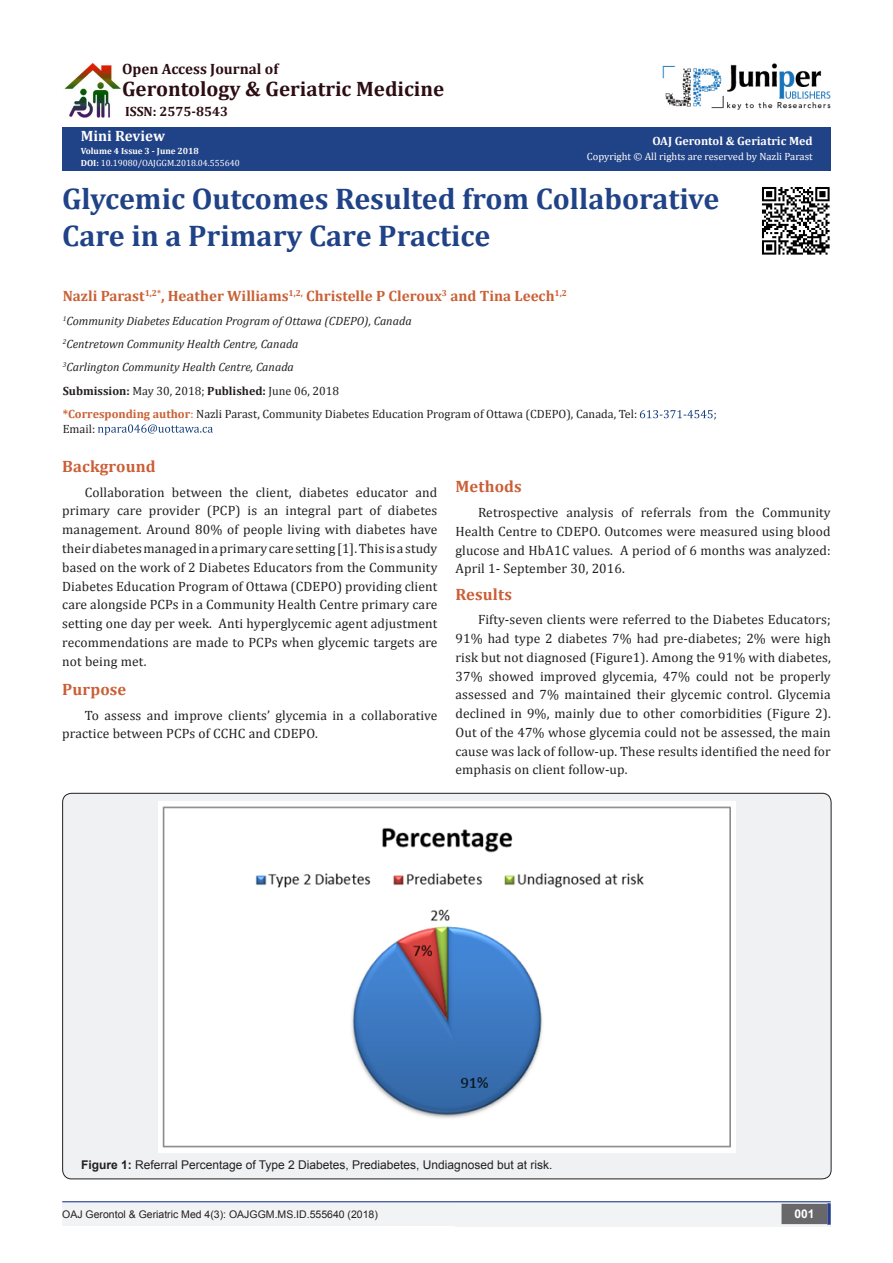
<style>
.page{position:relative;width:893px;height:1263px;background:#fff}
.page>*{position:absolute;margin:0;border:0;box-sizing:border-box;transform-origin:0 0}
.t1{font:700 30px "Cambria";color:#204287}
.t2{font:700 21px "Cambria";color:#2b0d12}
.t3{font:700 16.5px "Cambria";letter-spacing:.01em;color:#ca5f37}
.t4{font:700 15px "Cambria";color:#ca6035}
.t5{font:700 15px "Cambria";color:#2b0d12}
.t6{font:700 15px "Cambria";color:#fffefc}
.t7{font:13.5px/18.8px "Cambria";letter-spacing:.01em;color:#231f20;text-align:justify}
.t8{font:700 13.5px "Cambria";color:#2b0d12}
.t9{font:12px/14.4px "Cambria";color:#231f20}
.t10{font:italic 12px "Cambria";color:#231f20}
.t11{font:12px "Arial";color:#231f20}
.t12{font:700 12px "Cambria";color:#fffefc}
.t13{font:700 12px "Arial";color:#fff}
.t14{font:10.5px "Arial";color:#231f20}
.t15{font:10.5px "Cambria";color:#fffefc}
.t16{font:9px "Cambria";color:#fff}
.t17{font:700 9px "Cambria";color:#fffefc}
.s1{font-weight:700;color:#fffefc}
.s2{font-weight:700}
.s3{font-weight:700;color:#ca6035}
.s4{color:#ca6035}
</style>
<div class="page">
<div style="left:63px;top:127px;width:768px;height:44px;background:#204287"></div>
<svg style="left:640px;top:410px;width:76px;height:10px"></svg>
<svg style="left:98px;top:424px;width:115px;height:11px"></svg>
<div style="left:62px;top:1202px;width:393px;height:24px;background:#f2f3f4"></div>
<div style="left:455px;top:1201px;width:376px;height:25px;background:#f2f3f4"></div>
<div style="left:782px;top:1204px;width:45px;height:19px;background:#68676a"></div>
<div style="left:781px;top:1204px;width:46px;height:20px;border:2px solid #68676a"></div>
<svg style="left:827px;top:1203px;width:4px;height:22px"></svg>
<hr style="left:62px;top:1201px;width:769px;height:1px;background:#253f8e">
<img style="left:663px;top:63px;width:168px;height:47px">
<img style="left:64px;top:62px;width:57px;height:56px">
<div style="left:63px;top:793px;width:768px;height:386px;background:#f0f1f2;border-radius:9px"></div>
<img style="left:159px;top:801px;width:576px;height:352px">
<img style="left:762px;top:187px;width:68px;height:68px">
<p class="t5" style="left:122px;top:58px;width:158px">Open Access Journal of</p>
<p class="t2" style="left:122px;top:74px;width:324px">Gerontology &amp; Geriatric Medicine</p>
<p class="t8" style="left:125px;top:102px;width:104px">ISSN: 2575-8543</p>
<p class="t6" style="left:81px;top:126px;width:86px">Mini Review</p>
<p class="t17" style="left:81px;top:144px;width:120px">Volume 4 Issue 3 - June 2018</p>
<p class="t16" style="left:81px;top:157px;width:160px"><span class="s1">DOI:</span> 10.19080/OAJGGM.2018.04.555640</p>
<p class="t12" style="left:652px;top:132px;width:162px">OAJ Gerontol &amp; Geriatric Med</p>
<p class="t15" style="left:587px;top:150px;width:227px">Copyright © All rights are reserved by Nazli Parast</p>
<p class="t1" style="left:62px;top:177px;width:658px">Glycemic Outcomes Resulted from Collaborative</p>
<p class="t1" style="left:62px;top:215px;width:430px">Care in a Primary Care Practice</p>
<p class="t4" style="left:63px;top:285px;width:506px">Nazli Parast<sup>1,2*</sup>, Heather Williams<sup>1,2,</sup> Christelle P Cleroux<sup>3</sup> and Tina Leech<sup>1,2</sup></p>
<p class="t10" style="left:63px;top:312px;width:350px"><sup>1</sup>Community Diabetes Education Program of Ottawa (CDEPO), Canada</p>
<p class="t10" style="left:63px;top:335px;width:237px"><sup>2</sup>Centretown Community Health Centre, Canada</p>
<p class="t10" style="left:63px;top:359px;width:233px"><sup>3</sup>Carlington Community Health Centre, Canada</p>
<p class="t9" style="left:63px;top:383px;width:278px"><span class="s2">Submission:</span> May 30, 2018; <span class="s2">Published:</span> June 06, 2018</p>
<p class="t9" style="left:63px;top:407px;width:576px"><span class="s3">*Corresponding author</span><span class="s4">:</span> Nazli Parast, Community Diabetes Education Program of Ottawa (CDEPO), Canada, Tel:<br>Email:</p>
<p class="t3" style="left:62px;top:455px;width:95px">Background</p>
<p class="t7" style="left:62px;top:483px;width:377px;text-indent:22px">Collaboration between the client, diabetes educator and primary care provider (PCP) is an integral part of diabetes management. Around 80% of people living with diabetes have their diabetes managed in a primary care setting [1]. This is a study based on the work of 2 Diabetes Educators from the Community Diabetes Education Program of Ottawa (CDEPO) providing client care alongside PCPs in a Community Health Centre primary care setting one day per week. Anti hyperglycemic agent adjustment recommendations are made to PCPs when glycemic targets are not being met.</p>
<p class="t3" style="left:62px;top:677px;width:66px">Purpose</p>
<p class="t7" style="left:62px;top:705px;width:377px;text-indent:22px">To assess and improve clients’ glycemia in a collaborative practice between PCPs of CCHC and CDEPO.</p>
<p class="t3" style="left:455px;top:475px;width:68px">Methods</p>
<p class="t7" style="left:455px;top:503px;width:377px;text-indent:22px">Retrospective analysis of referrals from the Community Health Centre to CDEPO. Outcomes were measured using blood glucose and HbA1C values. A period of 6 months was analyzed:<br>April 1- September 30, 2016.</p>
<p class="t3" style="left:455px;top:582px;width:58px">Results</p>
<p class="t7" style="left:455px;top:610px;width:377px;text-indent:22px">Fifty-seven clients were referred to the Diabetes Educators; 91% had type 2 diabetes 7% had pre-diabetes; 2% were high risk but not diagnosed (Figure1). Among the 91% with diabetes, 37% showed improved glycemia, 47% could not be properly assessed and 7% maintained their glycemic control. Glycemia declined in 9%, mainly due to other comorbidities (Figure 2).<br>Out of the 47% whose glycemia could not be assessed, the main cause was lack of follow-up. These results identified the need for emphasis on client follow-up.</p>
<p class="t11" style="left:81px;top:1157px;width:473px"><span class="s2">Figure 1:</span> Referral Percentage of Type 2 Diabetes, Prediabetes, Undiagnosed but at risk.</p>
<p class="t14" style="left:62px;top:1207px;width:317px">OAJ Gerontol &amp; Geriatric Med 4(3): OAJGGM.MS.ID.555640 (2018)</p>
<p class="t13" style="left:794px;top:1206px;width:22px">001</p>
</div>
